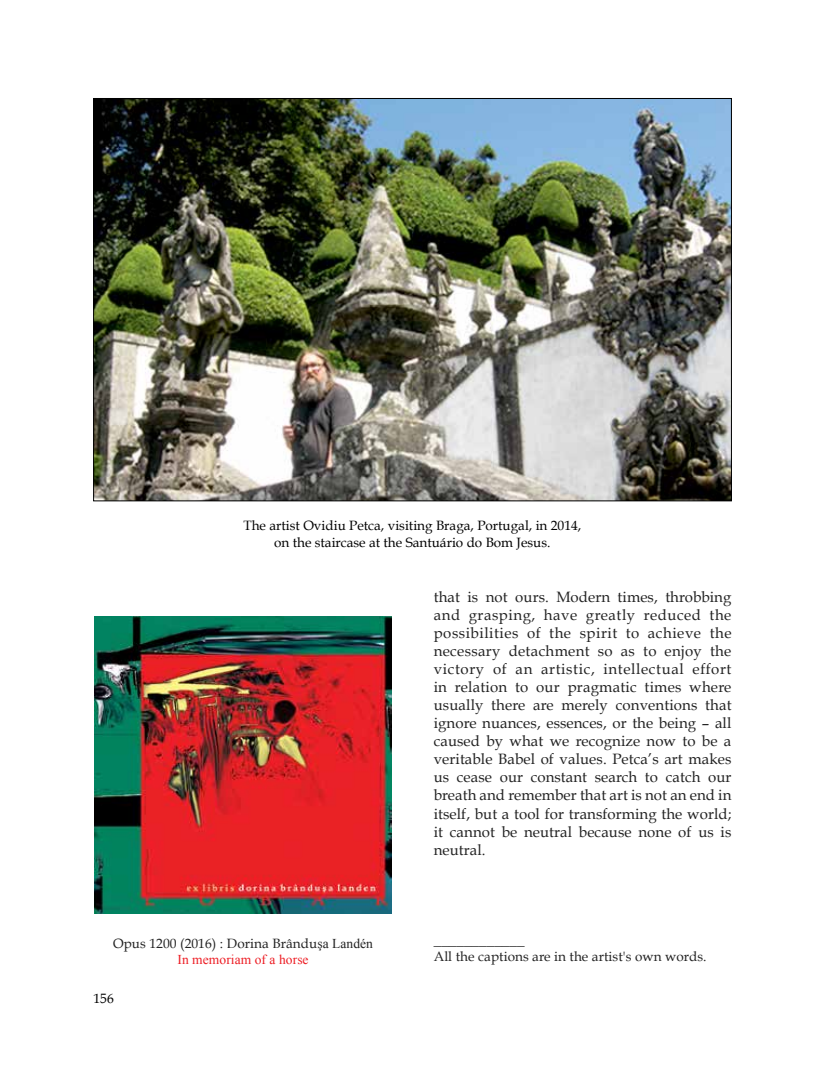
<style>
.page{position:relative;width:825px;height:1085px;background:#fff}
.page>*{position:absolute;margin:0;border:0;box-sizing:border-box;transform-origin:0 0}
.t1{font:15px/18px "Book Antiqua";letter-spacing:.005em;color:#222;text-align:justify}
.t2{font:13.5px/16.2px "Book Antiqua";color:#000;text-align:center}
.t3{font:13.5px "Book Antiqua";letter-spacing:.005em;color:#222}
.t4{font:13.5px "Times New Roman";letter-spacing:.005em;color:#ed1d24}
.s1{font-family:"Times New Roman"}
</style>
<div class="page">
<img style="left:95px;top:100px;width:635px;height:399px">
<img style="left:94px;top:616px;width:298px;height:297px">
<p class="t2" style="left:243px;top:517px;width:339px">The artist Ovidiu Petca, visiting Braga, Portugal, in 2014, on the staircase at the Santuário do Bom Jesus.</p>
<p class="t3" style="left:113px;top:935px;width:261px">Opus 1200 (2016) : Dorina Brându<span class="s1">şa Landén</span></p>
<p class="t4" style="left:177px;top:950px;width:133px">In memoriam of a horse</p>
<p class="t2" style="left:94px;top:989px;width:22px">156</p>
<p class="t1" style="left:434px;top:588px;width:299px">that is not ours. Modern times, throbbing and grasping, have greatly reduced the possibilities of the spirit to achieve the necessary detachment so as to enjoy the victory of an artistic, intellectual effort in relation to our pragmatic times where usually there are merely conventions that ignore nuances, essences, or the being – all caused by what we recognize now to be a veritable Babel of values. Petca’s art makes us cease our constant search to catch our breath and remember that art is not an end in itself, but a tool for transforming the world; it cannot be neutral because none of us is neutral.</p>
<p class="t3" style="left:434px;top:947px;width:274px">All the captions are in the artist's own words.</p>
</div>
